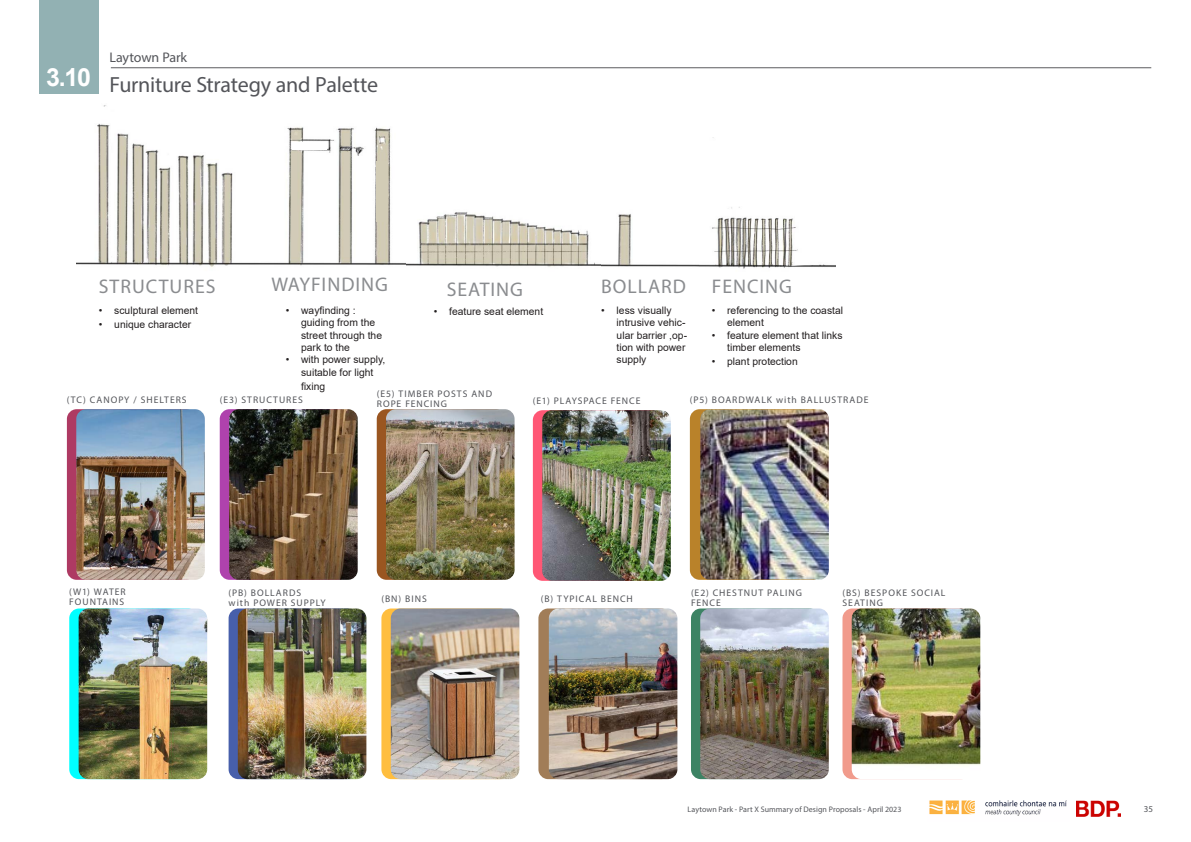
<style>
.page{position:relative;width:1191px;height:842px;background:#fff}
.page>*{position:absolute;margin:0;border:0;box-sizing:border-box;transform-origin:0 0}
.Numbers_in_Headings{font:700 25px "Arial";color:#fff}
.t1{font:22px "Myriad Pro";letter-spacing:-.015em;color:#54555a}
.t2{font:19.8px "Myriad Pro";letter-spacing:.05em;color:#8a8c8f}
.t3{font:14px "Myriad Pro";letter-spacing:-.01em;color:#54555a}
.t4{font:10.3px/12.4px "Arial";color:#231f20}
.t5{font:9.6px/10px "Myriad Pro";letter-spacing:.1em;color:#54555a}
.t6{font:9px "Myriad Pro";color:#54555a}
.t7{font:8px "Myriad Pro";letter-spacing:.005em;color:#54555a}
</style>
<div class="page">
<img style="left:929px;top:801px;width:138px;height:15px">
<img style="left:1076px;top:801px;width:44px;height:16px">
<img style="left:76px;top:67px;width:330px;height:200px">
<img style="left:406px;top:67px;width:429px;height:202px">
<div style="left:376px;top:162px;width:11px;height:60px;background:#d2ccb6"></div>
<div style="left:292px;top:142px;width:34px;height:8px;background:#fff"></div>
<div style="left:377px;top:409px;width:128px;height:171px;background:#9a5621;border-radius:10px"></div>
<div style="left:538px;top:608px;width:133px;height:171px;background:#a17d58;border-radius:10px"></div>
<div style="left:690px;top:409px;width:132px;height:171px;background:#b9822a;border-radius:10px"></div>
<img style="left:386px;top:409px;width:128px;height:171px">
<img style="left:549px;top:608px;width:128px;height:171px">
<img style="left:700px;top:409px;width:129px;height:170px">
<div style="left:67px;top:409px;width:128px;height:171px;background:#ae3a63;border-radius:10px"></div>
<img style="left:76px;top:409px;width:129px;height:171px">
<div style="left:220px;top:409px;width:128px;height:171px;background:#af42ad;border-radius:10px"></div>
<div style="left:229px;top:608px;width:128px;height:171px;background:#475fab;border-radius:10px"></div>
<img style="left:238px;top:608px;width:128px;height:171px">
<img style="left:229px;top:409px;width:129px;height:171px">
<hr style="left:111px;top:68px;width:1040px;height:1px;background:#5c5c5f">
<div style="left:40px;top:0;width:59px;height:93px;background:#92b1b3"></div>
<div style="left:533px;top:410px;width:128px;height:171px;background:#ff5775;border-radius:10px"></div>
<div style="left:381px;top:608px;width:129px;height:171px;background:#ffbe3f;border-radius:10px"></div>
<img style="left:542px;top:410px;width:129px;height:171px">
<img style="left:391px;top:608px;width:128px;height:171px">
<div style="left:69px;top:608px;width:129px;height:171px;background:#0ff;border-radius:10px"></div>
<img style="left:79px;top:608px;width:128px;height:171px">
<div style="left:691px;top:608px;width:128px;height:171px;background:#3d8364;border-radius:10px"></div>
<img style="left:700px;top:608px;width:128px;height:171px">
<div style="left:842px;top:608px;width:129px;height:171px;background:#f19b8c;border-radius:10px"></div>
<img style="left:851px;top:608px;width:129px;height:171px">
<p class="t3" style="left:109px;top:49px;width:79px">Laytown Park</p>
<p class="Numbers_in_Headings" style="left:46px;top:59px;width:46px">3.10</p>
<p class="t1" style="left:109px;top:71px;width:270px">Furniture Strategy and Palette</p>
<p class="t2" style="left:99px;top:274px;width:118px">STRUCTURES</p>
<p class="t2" style="left:271px;top:272px;width:118px">WAYFINDING</p>
<p class="t2" style="left:447px;top:277px;width:78px">SEATING</p>
<p class="t2" style="left:601px;top:274px;width:86px">BOLLARD</p>
<p class="t2" style="left:711px;top:274px;width:82px">FENCING</p>
<p class="t4" style="left:301px;top:304px;width:82px;text-indent:-15px">• wayfinding : guiding from the street through the park to the</p>
<p class="t4" style="left:286px;top:353px;width:101px;text-align:center">• with power supply, suitable for light</p>
<p class="t4" style="left:301px;top:380px;width:26px">fixing</p>
<p class="t4" style="left:434px;top:305px;width:111px">• feature seat element</p>
<p class="t4" style="left:727px;top:304px;width:117px;text-indent:-15px">• referencing to the coastal element</p>
<p class="t4" style="left:727px;top:329px;width:117px;text-indent:-15px">• feature element that links timber elements</p>
<p class="t4" style="left:711px;top:356px;width:88px">• plant protection</p>
<p class="t4" style="left:99px;top:304px;width:101px">• sculptural element</p>
<p class="t4" style="left:99px;top:318px;width:94px">• unique character</p>
<p class="t4" style="left:616px;top:304px;width:72px;text-indent:-15px">• less visually intrusive vehic&shy;ular barrier ,op&shy;tion with power supply</p>
<p class="t5" style="left:377px;top:388px;width:117px">(E5) TIMBER POSTS AND<br>ROPE FENCING</p>
<p class="t5" style="left:67px;top:394px;width:121px">(TC) CANOPY / SHELTERS</p>
<p class="t5" style="left:220px;top:394px;width:85px">(E3) STRUCTURES</p>
<p class="t5" style="left:690px;top:394px;width:180px">(P5) BOARDWALK with BALLUSTRADE</p>
<p class="t5" style="left:533px;top:396px;width:109px">(E1) PLAYSPACE FENCE</p>
<p class="t5" style="left:69px;top:587px;width:58px">(W1) WATER<br>FOUNTAINS</p>
<p class="t5" style="left:691px;top:588px;width:112px">(E2) CHESTNUT PALING<br>FENCE</p>
<p class="t5" style="left:842px;top:588px;width:104px">(BS) BESPOKE SOCIAL<br>SEATING</p>
<p class="t5" style="left:229px;top:588px;width:74px">(PB) BOLLARDS</p>
<p class="t5" style="left:229px;top:598px;width:99px">with POWER SUPPLY</p>
<p class="t5" style="left:381px;top:594px;width:47px">(BN) BINS</p>
<p class="t5" style="left:541px;top:594px;width:93px">(B) TYPICAL BENCH</p>
<p class="t7" style="left:687px;top:805px;width:215px">Laytown Park - Part X Summary of Design Proposals - April 2023</p>
<p class="t6" style="left:1143px;top:803px;width:11px">35</p>
</div>
